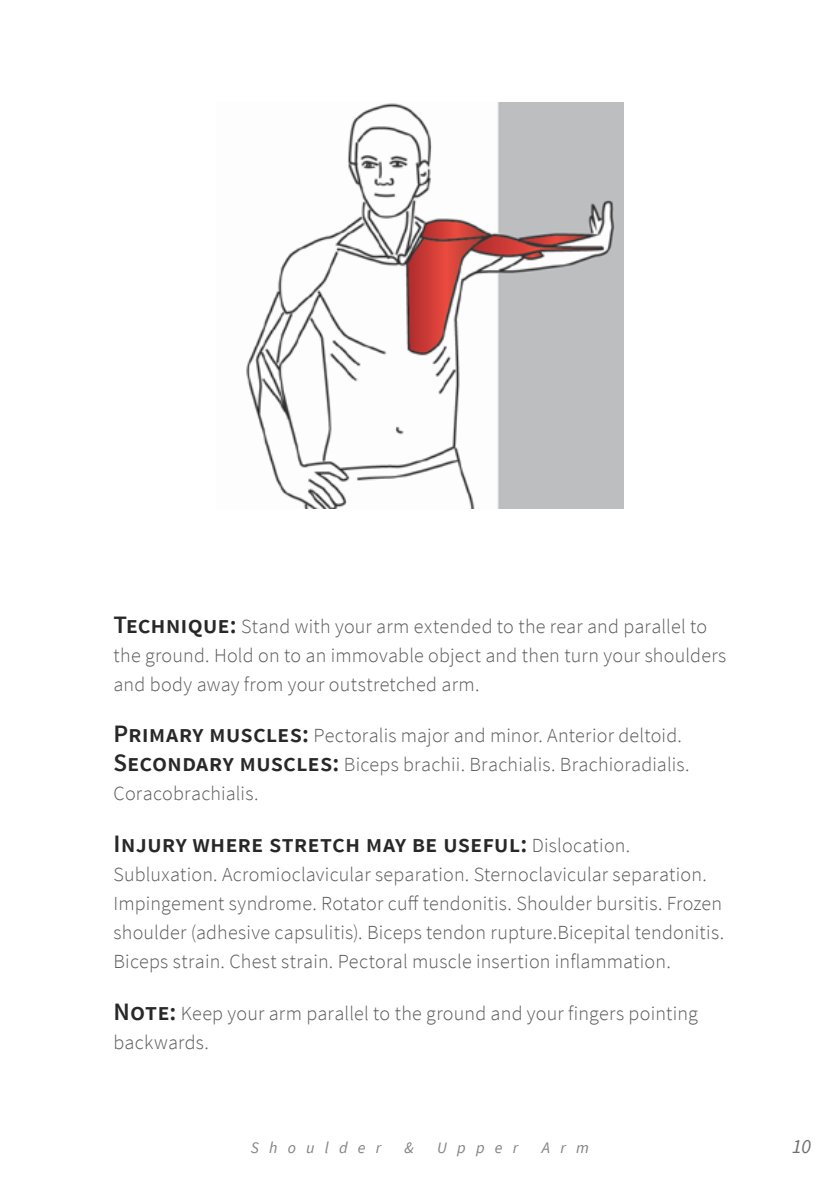
<style>
.page{position:relative;width:840px;height:1191px;background:#fff}
.page>*{position:absolute;margin:0;border:0;box-sizing:border-box;transform-origin:0 0}
.t1{font:600 25px "Source Sans Pro";letter-spacing:.005em;color:#292829}
.t2{font:300 20px/29px "Source Sans Pro";letter-spacing:.01em;color:#58595b}
.t3{font:italic 20px "Source Sans Pro";color:#6d6e71}
.t4{font:italic 16px "Source Sans Pro";letter-spacing:.645em;color:#808285}
.s1{font-weight:600;font-size:25px;color:#292829}
.s2{font-weight:300;font-size:20px;color:#58595b}
</style>
<div class="page">
<img style="left:246px;top:102px;width:377px;height:407px">
<p class="t2" style="left:113px;top:611px;width:614px"><span class="s1">Technique:</span> Stand with your arm extended to the rear and parallel to the ground. Hold on to an immovable object and then turn your shoulders and body away from your outstretched arm.</p>
<p class="t2" style="left:113px;top:721px;width:577px"><span class="s1">Primary muscles:</span> Pectoralis major and minor. Anterior deltoid.<br><span class="s1">Secondary muscles:</span> Biceps brachii. Brachialis. Brachioradialis.<br>Coracobrachialis.</p>
<p class="t1" style="left:113px;top:827px;width:518px">Injury where stretch may be useful: <span class="s2">Dislocation.</span></p>
<p class="t2" style="left:113px;top:859px;width:611px">Subluxation. Acromioclavicular separation. Sternoclavicular separation.<br>Impingement syndrome. Rotator cuff tendonitis. Shoulder bursitis. Frozen shoulder (adhesive capsulitis). Biceps tendon rupture.Bicepital tendonitis.<br>Biceps strain. Chest strain. Pectoral muscle insertion inflammation.</p>
<p class="t2" style="left:113px;top:998px;width:585px"><span class="s1">Note:</span> Keep your arm parallel to the ground and your fingers pointing backwards.</p>
<p class="t4" style="left:250px;top:1137px;width:132px">Shoulder</p>
<p class="t4" style="left:404px;top:1137px;width:11px">&amp;</p>
<p class="t4" style="left:437px;top:1137px;width:83px">Upper</p>
<p class="t4" style="left:541px;top:1137px;width:49px">Arm</p>
<p class="t3" style="left:791px;top:1133px;width:20px">10</p>
</div>
